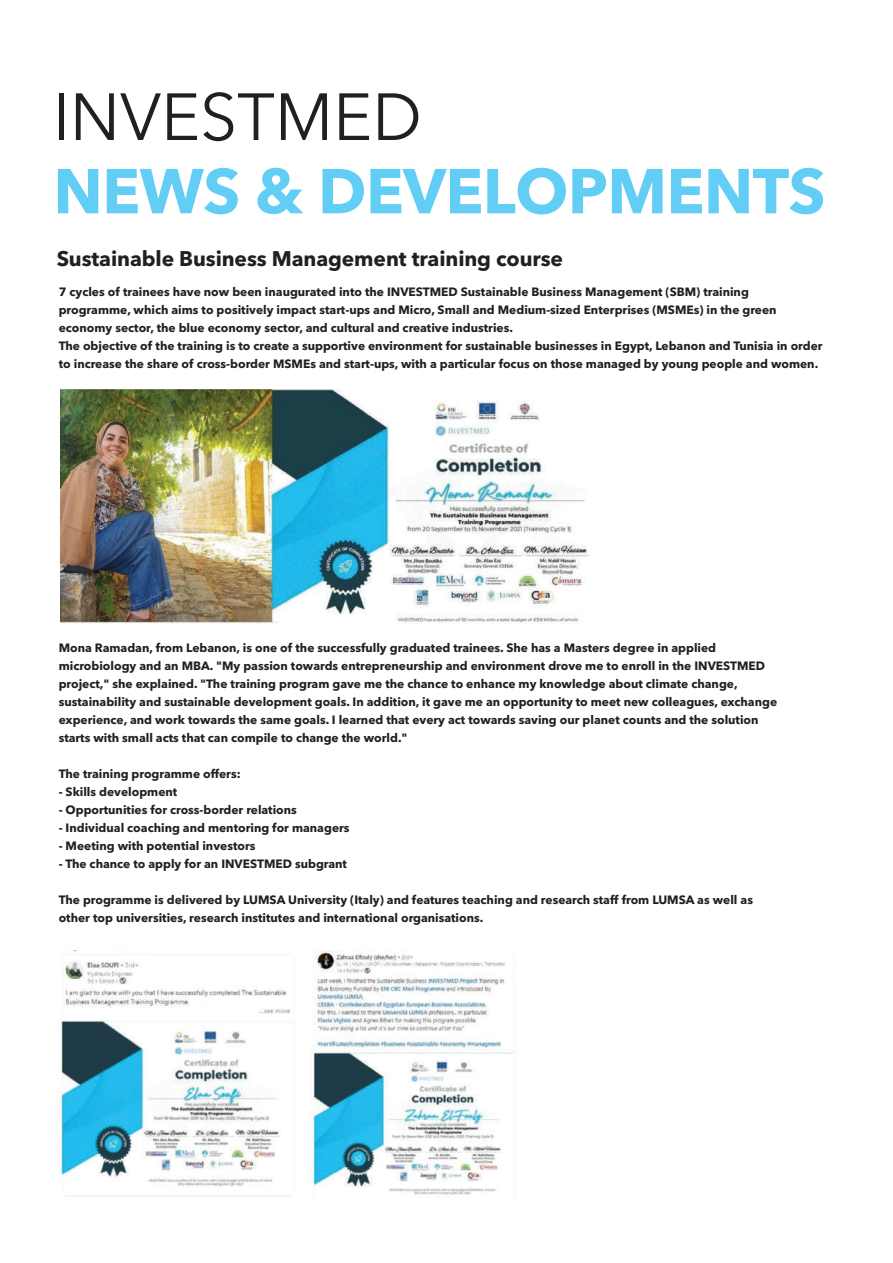
<style>
.page{position:relative;width:893px;height:1263px;background:#fff}
.page>*{position:absolute;margin:0;border:0;box-sizing:border-box;transform-origin:0 0}
.t1{font:65.85px "Avenir Next LT Pro";color:#231f20}
.t2{font:700 62.7px "Avenir Next LT Pro";letter-spacing:-.01em;color:#62cdf5}
.t3{font:700 21px "Avenir Next LT Pro";letter-spacing:-.005em;color:#231f20}
.t4{font:700 12px/18px "Avenir Next LT Pro";color:#231f20}
</style>
<div class="page">
<img style="left:61px;top:390px;width:528px;height:234px">
<img style="left:60px;top:951px;width:455px;height:246px">
<h1 class="t1" style="left:53px;top:78px;width:371px">INVESTMED</h1>
<h2 class="t2" style="left:53px;top:153px;width:774px">NEWS &amp; DEVELOPMENTS</h2>
<h3 class="t3" style="left:57px;top:246px;width:508px">Sustainable Business Management training course</h3>
<p class="t4" style="left:59px;top:283px;width:765px">7 cycles of trainees have now been inaugurated into the INVESTMED Sustainable Business Management (SBM) training programme, which aims to positively impact start-ups and Micro, Small and Medium-sized Enterprises (MSMEs) in the green economy sector, the blue economy sector, and cultural and creative industries.<br>The objective of the training is to create a supportive environment for sustainable businesses in Egypt, Lebanon and Tunisia in order to increase the share of cross-border MSMEs and start-ups, with a particular focus on those managed by young people and women.</p>
<p class="t4" style="left:59px;top:639px;width:720px">Mona Ramadan, from Lebanon, is one of the successfully graduated trainees. She has a Masters degree in applied microbiology and an MBA. "My passion towards entrepreneurship and environment drove me to enroll in the INVESTMED project," she explained. "The training program gave me the chance to enhance my knowledge about climate change, sustainability and sustainable development goals. In addition, it gave me an opportunity to meet new colleagues, exchange experience, and work towards the same goals. I learned that every act towards saving our planet counts and the solution starts with small acts that can compile to change the world."</p>
<p class="t4" style="left:59px;top:765px;width:184px">The training programme offers:</p>
<p class="t4" style="left:59px;top:783px;width:120px">- Skills development</p>
<p class="t4" style="left:59px;top:801px;width:240px">- Opportunities for cross-border relations</p>
<p class="t4" style="left:59px;top:819px;width:292px">- Individual coaching and mentoring for managers</p>
<p class="t4" style="left:59px;top:837px;width:198px">- Meeting with potential investors</p>
<p class="t4" style="left:59px;top:855px;width:290px">- The chance to apply for an INVESTMED subgrant</p>
<p class="t4" style="left:59px;top:891px;width:696px">The programme is delivered by LUMSA University (Italy) and features teaching and research staff from LUMSA as well as other top universities, research institutes and international organisations.</p>
</div>
